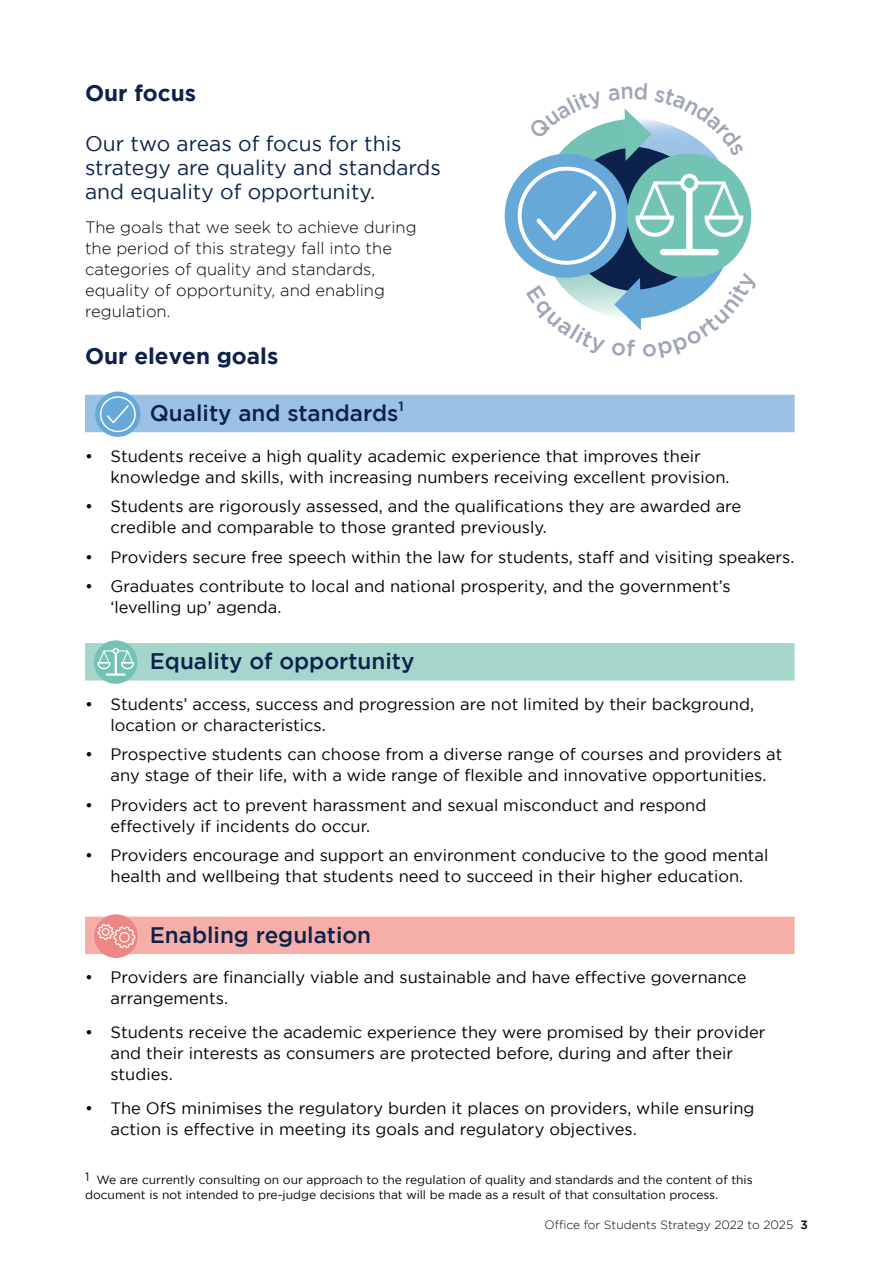
<style>
.page{position:relative;width:893px;height:1263px;background:#fff}
.page>*{position:absolute;margin:0;border:0;box-sizing:border-box;transform-origin:0 0}
.Heading_3{font:500 22.5px "Gotham";color:#0c224c}
.Heading_2_1_col{font:700 22.5px "Gotham";color:#0c224c}
.Heading_2_2_cols{font:21px/24px "Gotham";color:#0c224c}
.Body_Text{font:16.5px/21px "Gotham";color:#000}
.Body_Text-2{font:300 16.5px/21px "Gotham";color:#000}
.Heading_3-2{font:500 13.5px "Gotham";color:#0c224c}
.Footnote_text{font:12px "Gotham";color:#000}
.t1{font:300 12px "Gotham";color:#000}
.s1{font-weight:500}
</style>
<div class="page">
<svg style="left:505px;top:154px;width:124px;height:124px"></svg>
<div style="left:85px;top:395px;width:710px;height:37px;background:#9bc1e5"></div>
<div style="left:85px;top:643px;width:710px;height:37px;background:#a6d6cb"></div>
<div style="left:85px;top:916px;width:710px;height:38px;background:#f6aea9"></div>
<div style="left:94px;top:914px;width:44px;height:44px;background:#f08684;border-radius:50%"></div>
<svg style="left:97px;top:923px;width:39px;height:25px"></svg>
<div style="left:94px;top:641px;width:43px;height:42px;background:#73c3b4;border-radius:50%"></div>
<div style="left:94px;top:640px;width:43px;height:44px;border:1px solid #73c3b4;border-radius:50%"></div>
<hr style="left:115px;top:653px;width:2px;height:22px;background:#fff">
<svg style="left:97px;top:648px;width:38px;height:22px"></svg>
<hr style="left:107px;top:673px;width:18px;height:3px;background:#fff">
<svg style="left:95px;top:391px;width:45px;height:46px"></svg>
<svg style="left:105px;top:404px;width:25px;height:21px"></svg>
<div style="left:100px;top:396px;width:36px;height:36px;border:1px solid #fff;border-radius:50%"></div>
<svg style="left:526px;top:108px;width:226px;height:222px"></svg>
<p class="Heading_2_1_col" style="left:85px;top:80px;width:112px">Our focus</p>
<h3 class="Heading_2_2_cols" style="left:85px;top:131px;width:357px">Our two areas of focus for this strategy are quality and standards and equality of opportunity.</h3>
<p class="Body_Text-2" style="left:85px;top:216px;width:333px">The goals that we seek to achieve during the period of this strategy fall into the categories of quality and standards, equality of opportunity, and enabling regulation.</p>
<p class="Heading_2_1_col" style="left:85px;top:343px;width:195px">Our eleven goals</p>
<h4 class="Heading_3" style="left:150px;top:400px;width:250px">Quality and standards</h4>
<h4 class="Heading_3-2" style="left:398px;top:398px;width:7px">1</h4>
<p class="Body_Text" style="left:111px;top:445px;width:620px;text-indent:-26px">• Students receive a high quality academic experience that improves their knowledge and skills, with increasing numbers receiving excellent provision.</p>
<p class="Body_Text" style="left:111px;top:495px;width:632px;text-indent:-26px">• Students are rigorously assessed, and the qualifications they are awarded are credible and comparable to those granted previously.</p>
<p class="Body_Text" style="left:85px;top:546px;width:711px">• Providers secure free speech within the law for students, staff and visiting speakers.</p>
<p class="Body_Text" style="left:111px;top:575px;width:622px;text-indent:-26px">• Graduates contribute to local and national prosperity, and the government’s ‘levelling up’ agenda.</p>
<h4 class="Heading_3" style="left:150px;top:648px;width:266px">Equality of opportunity</h4>
<p class="Body_Text" style="left:111px;top:693px;width:645px;text-indent:-26px">• Students’ access, success and progression are not limited by their background, location or characteristics.</p>
<p class="Body_Text" style="left:85px;top:744px;width:699px;text-align:center">• Prospective students can choose from a diverse range of courses and providers at any stage of their life, with a wide range of flexible and innovative opportunities.</p>
<p class="Body_Text" style="left:111px;top:794px;width:597px;text-indent:-26px">• Providers act to prevent harassment and sexual misconduct and respond effectively if incidents do occur.</p>
<p class="Body_Text" style="left:85px;top:845px;width:685px;text-align:center">• Providers encourage and support an environment conducive to the good mental health and wellbeing that students need to succeed in their higher education.</p>
<h4 class="Heading_3" style="left:150px;top:922px;width:223px">Enabling regulation</h4>
<p class="Body_Text" style="left:111px;top:967px;width:637px;text-indent:-26px">• Providers are financially viable and sustainable and have effective governance arrangements.</p>
<p class="Body_Text" style="left:111px;top:1021px;width:656px;text-indent:-26px">• Students receive the academic experience they were promised by their provider and their interests as consumers are protected before, during and after their studies.</p>
<p class="Body_Text" style="left:111px;top:1097px;width:645px;text-indent:-26px">• The OfS minimises the regulatory burden it places on providers, while ensuring action is effective in meeting its goals and regulatory objectives.</p>
<p class="Footnote_text" style="left:97px;top:1173px;width:658px">We are currently consulting on our approach to the regulation of quality and standards and the content of this</p>
<p class="Footnote_text" style="left:85px;top:1188px;width:635px">document is not intended to pre-judge decisions that will be made as a result of that consultation process.</p>
<p class="Footnote_text" style="left:85px;top:1170px;width:6px">1</p>
<p class="t1" style="left:544px;top:1219px;width:265px">Office for Students Strategy 2022 to 2025 <span class="s1">3</span></p>
</div>
